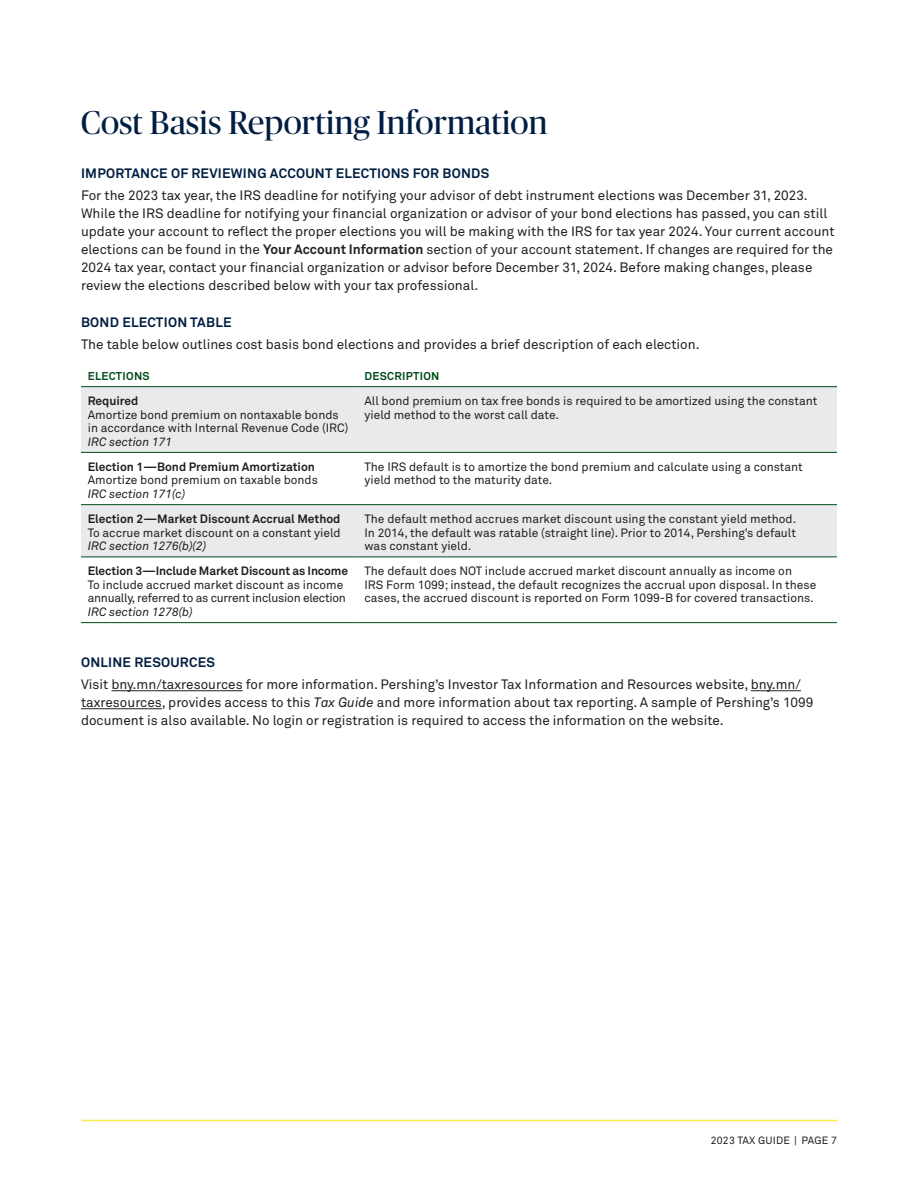
<style>
.page{position:relative;width:918px;height:1188px;background:#fff}
.page>*{position:absolute;margin:0;border:0;box-sizing:border-box;transform-origin:0 0}
.t1{font:33px "Publico Banner";letter-spacing:.01em;color:#001e42}
.t2{font:13.5px/18px "Akkurat";color:#231f20}
.t3{font:700 13.5px "Akkurat";letter-spacing:.02em;color:#001e42}
.t4{font:12px/13.5px "Akkurat";color:#231f20}
.t5{font:700 12px "Akkurat";color:#231f20}
.t6{font:12px/13.5px "Akkurat";letter-spacing:-.02em;color:#231f20}
.t7{font:italic 12px "Akkurat";color:#231f20}
.t8{font:700 11.25px "Akkurat";letter-spacing:.025em;color:#004c1b}
.t9{font:10.5px "Akkurat";letter-spacing:.02em;color:#231f20}
.s1{font-weight:700}
.s2{font-style:italic}
</style>
<div class="page">
<hr style="left:81px;top:1120px;width:756px;height:1px;background:#fceb4e">
<hr style="left:112px;top:690px;width:131px;height:1px;background:#231f20">
<hr style="left:751px;top:690px;width:50px;height:1px;background:#231f20">
<hr style="left:81px;top:708px;width:81px;height:1px;background:#231f20">
<svg style="left:81px;top:387px;width:756px;height:170px;fill:#e9eaeb"></svg>
<hr style="left:81px;top:386px;width:277px;height:1px;background:#004c1b">
<hr style="left:358px;top:386px;width:479px;height:1px;background:#004c1b">
<hr style="left:81px;top:452px;width:277px;height:1px;background:#004c1b">
<hr style="left:358px;top:452px;width:479px;height:1px;background:#004c1b">
<hr style="left:81px;top:504px;width:277px;height:1px;background:#004c1b">
<hr style="left:358px;top:504px;width:479px;height:1px;background:#004c1b">
<hr style="left:81px;top:557px;width:277px;height:1px;background:#004c1b">
<hr style="left:81px;top:622px;width:277px;height:1px;background:#004c1b">
<hr style="left:358px;top:557px;width:479px;height:1px;background:#004c1b">
<hr style="left:358px;top:622px;width:479px;height:1px;background:#004c1b">
<h1 class="t1" style="left:81px;top:101px;width:468px">Cost Basis Reporting Information</h1>
<p class="t3" style="left:81px;top:165px;width:410px">IMPORTANCE OF REVIEWING ACCOUNT ELECTIONS FOR BONDS</p>
<p class="t2" style="left:81px;top:187px;width:755px">For the 2023 tax year, the IRS deadline for notifying your advisor of debt instrument elections was December 31, 2023.<br>While the IRS deadline for notifying your financial organization or advisor of your bond elections has passed, you can still update your account to reflect the proper elections you will be making with the IRS for tax year 2024. Your current account elections can be found in the <span class="s1">Your Account Information</span> section of your account statement. If changes are required for the 2024 tax year, contact your financial organization or advisor before December 31, 2024. Before making changes, please review the elections described below with your tax professional.</p>
<p class="t3" style="left:81px;top:314px;width:152px">BOND ELECTION TABLE</p>
<p class="t2" style="left:81px;top:336px;width:620px">The table below outlines cost basis bond elections and provides a brief description of each election.</p>
<p class="t8" style="left:88px;top:369px;width:63px">ELECTIONS</p>
<p class="t8" style="left:364px;top:369px;width:76px">DESCRIPTION</p>
<p class="t5" style="left:88px;top:393px;width:52px">Required</p>
<p class="t4" style="left:88px;top:408px;width:262px">Amortize bond premium on nontaxable bonds in accordance with Internal Revenue Code (IRC)</p>
<p class="t7" style="left:88px;top:434px;width:86px">IRC section 171</p>
<p class="t4" style="left:364px;top:395px;width:454px">All bond premium on tax free bonds is required to be amortized using the constant yield method to the worst call date.</p>
<p class="t5" style="left:88px;top:459px;width:229px">Election 1—Bond Premium Amortization</p>
<p class="t4" style="left:88px;top:474px;width:232px">Amortize bond premium on taxable bonds</p>
<p class="t7" style="left:88px;top:487px;width:99px">IRC section 171(c)</p>
<p class="t4" style="left:364px;top:460px;width:440px">The IRS default is to amortize the bond premium and calculate using a constant yield method to the maturity date.</p>
<p class="t5" style="left:88px;top:511px;width:254px">Election 2—Market Discount Accrual Method</p>
<p class="t4" style="left:88px;top:526px;width:254px">To accrue market discount on a constant yield</p>
<p class="t7" style="left:88px;top:539px;width:120px">IRC section 1276(b)(2)</p>
<p class="t4" style="left:364px;top:513px;width:433px;text-align:justify">The default method accrues market discount using the constant yield method.<br>In 2014, the default was ratable (straight line). Prior to 2014, Pershing’s default was constant yield.</p>
<p class="t5" style="left:88px;top:564px;width:262px">Election 3—Include Market Discount as Income</p>
<p class="t6" style="left:88px;top:578px;width:260px">To include accrued market discount as income annually, referred to as current inclusion election</p>
<p class="t7" style="left:88px;top:605px;width:107px">IRC section 1278(b)</p>
<p class="t4" style="left:364px;top:565px;width:453px">The default does NOT include accrued market discount annually as income on<br>IRS Form 1099; instead, the default recognizes the accrual upon disposal. In these cases, the accrued discount is reported on Form 1099-B for covered transactions.</p>
<p class="t3" style="left:81px;top:654px;width:136px">ONLINE RESOURCES</p>
<p class="t2" style="left:81px;top:676px;width:734px">Visit bny.mn/taxresources for more information. Pershing’s Investor Tax Information and Resources website, bny.mn/ taxresources, provides access to this <span class="s2">Tax Guide</span> and more information about tax reporting. A sample of Pershing’s 1099 document is also available. No login or registration is required to access the information on the website.</p>
<p class="t9" style="left:711px;top:1134px;width:128px">2023 TAX GUIDE | PAGE 7</p>
</div>
